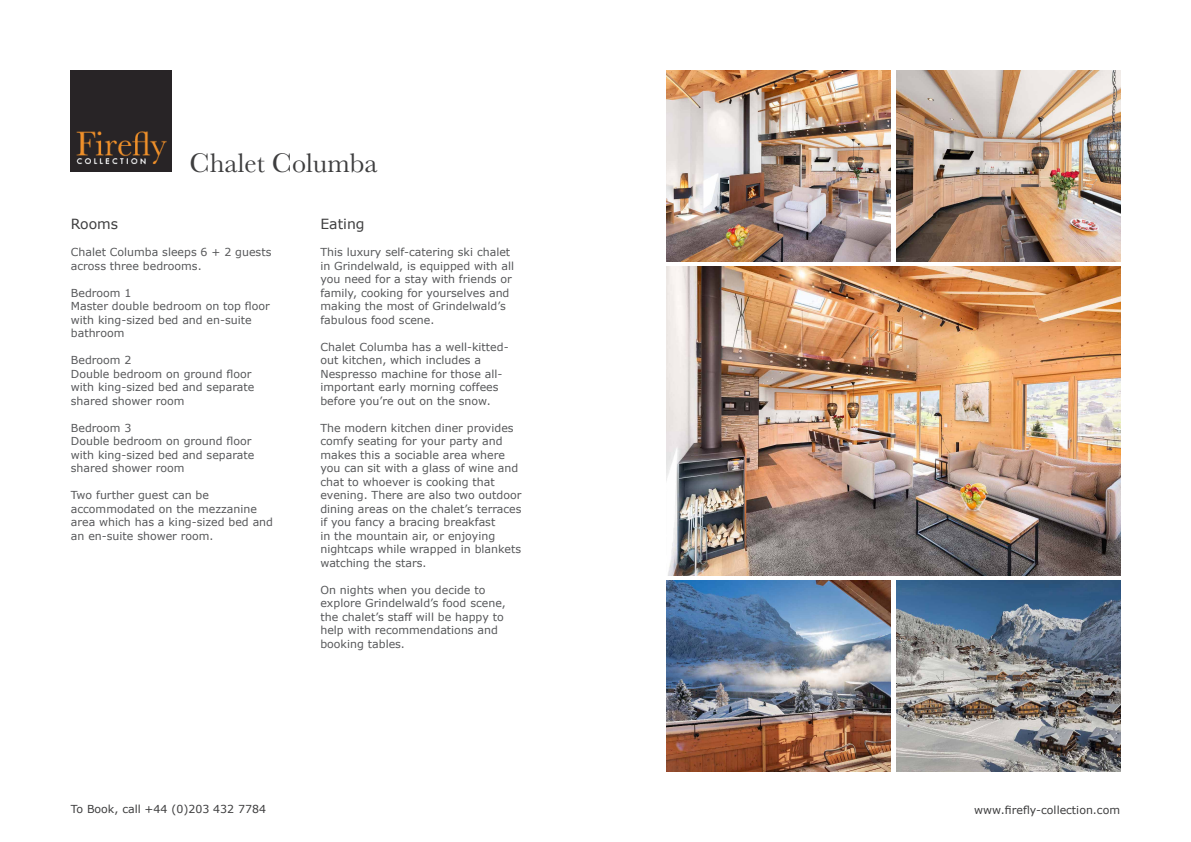
<style>
.page{position:relative;width:1191px;height:842px;background:#fff}
.page>*{position:absolute;margin:0;border:0;box-sizing:border-box;transform-origin:0 0}
.t1{font:28px "Baskerville";color:#3e3e3f}
.t2{font:14px "Verdana";color:#3e3e3f}
.t3{font:11px/13.5px "Verdana";color:#57585a}
.t4{font:11px "Verdana";color:#3e3e3f}
</style>
<div class="page">
<img style="left:71px;top:71px;width:101px;height:101px">
<img style="left:666px;top:71px;width:224px;height:190px">
<img style="left:896px;top:71px;width:224px;height:190px">
<img style="left:666px;top:267px;width:454px;height:308px">
<img style="left:896px;top:581px;width:224px;height:190px">
<img style="left:666px;top:581px;width:224px;height:190px">
<p class="t1" style="left:190px;top:145px;width:189px">Chalet Columba</p>
<p class="t2" style="left:71px;top:215px;width:49px">Rooms</p>
<p class="t3" style="left:71px;top:245px;width:202px">Chalet Columba sleeps 6 + 2 guests across three bedrooms.</p>
<p class="t3" style="left:71px;top:286px;width:62px">Bedroom 1</p>
<p class="t3" style="left:71px;top:299px;width:200px">Master double bedroom on top floor with king-sized bed and en-suite bathroom</p>
<p class="t3" style="left:71px;top:353px;width:62px">Bedroom 2</p>
<p class="t3" style="left:71px;top:367px;width:185px">Double bedroom on ground floor with king-sized bed and separate shared shower room</p>
<p class="t3" style="left:71px;top:421px;width:62px">Bedroom 3</p>
<p class="t3" style="left:71px;top:434px;width:185px">Double bedroom on ground floor with king-sized bed and separate shared shower room</p>
<p class="t3" style="left:71px;top:488px;width:204px">Two further guest can be accommodated on the mezzanine area which has a king-sized bed and an en-suite shower room.</p>
<p class="t2" style="left:320px;top:215px;width:46px">Eating</p>
<p class="t3" style="left:320px;top:245px;width:195px">This luxury self-catering ski chalet in Grindelwald, is equipped with all you need for a stay with friends or family, cooking for yourselves and making the most of Grindelwald’s fabulous food scene.</p>
<p class="t3" style="left:320px;top:340px;width:190px">Chalet Columba has a well-kitted&shy;out kitchen, which includes a<br>Nespresso machine for those all&shy;important early morning coffees before you’re out on the snow.</p>
<p class="t3" style="left:320px;top:421px;width:203px">The modern kitchen diner provides comfy seating for your party and makes this a sociable area where you can sit with a glass of wine and chat to whoever is cooking that evening. There are also two outdoor dining areas on the chalet’s terraces if you fancy a bracing breakfast<br>in the mountain air, or enjoying nightcaps while wrapped in blankets watching the stars.</p>
<p class="t3" style="left:320px;top:583px;width:187px">On nights when you decide to explore Grindelwald’s food scene, the chalet’s staff will be happy to help with recommendations and booking tables.</p>
<p class="t4" style="left:71px;top:802px;width:197px">To Book, call +44 (0)203 432 7784</p>
<p class="t4" style="left:974px;top:803px;width:147px">www.firefly-collection.com</p>
</div>
